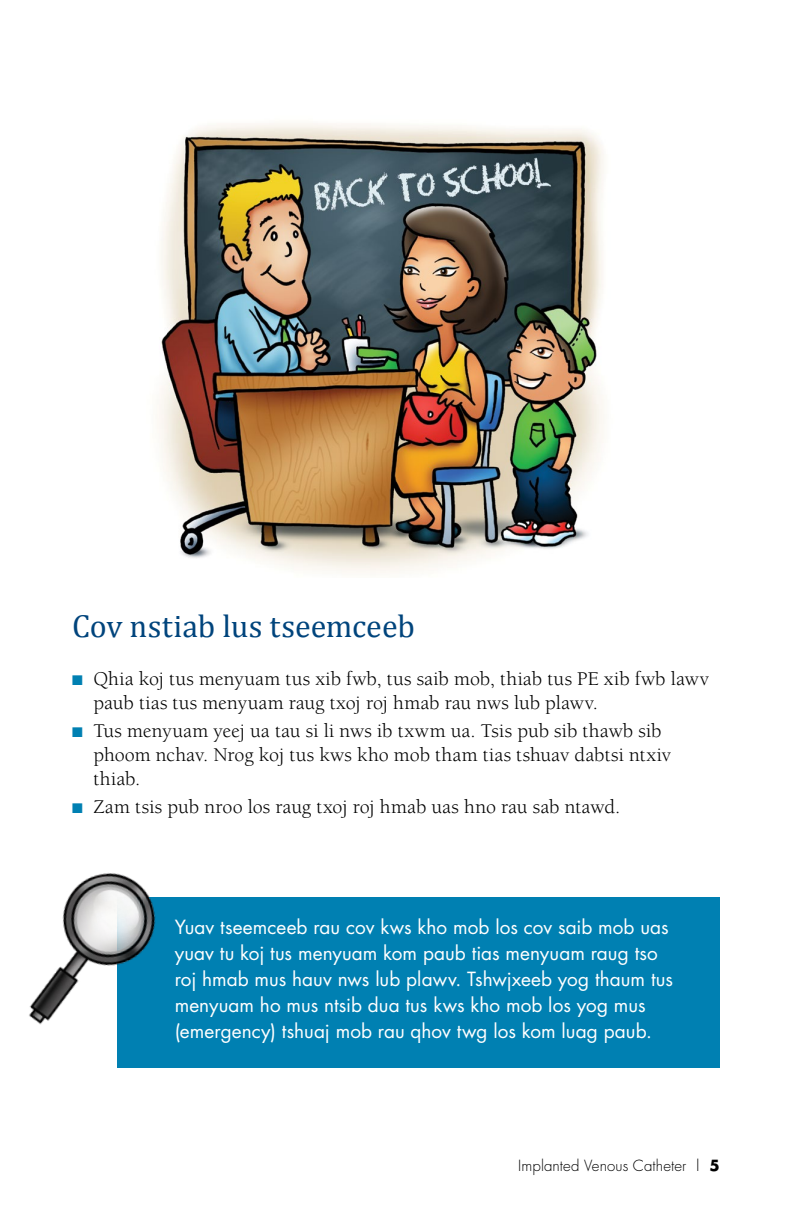
<style>
.page{position:relative;width:792px;height:1224px;background:#fff}
.page>*{position:absolute;margin:0;border:0;box-sizing:border-box;transform-origin:0 0}
.Front_Cover_Heading{font:32px "Cambria";color:#00447c}
.t1{font:20px/24px "Berkeley";letter-spacing:.01em;color:#000}
.Body_text{font:19px/26px "Futura";color:#fff}
.t2{font:300 15px "Futura";letter-spacing:.005em;color:#000}
.s1{color:#0080b2}
.s2{font-weight:700}
</style>
<div class="page">
<div style="left:117px;top:897px;width:603px;height:171px;background:#0080b2"></div>
<img style="left:157px;top:123px;width:447px;height:450px">
<img style="left:29px;top:873px;width:127px;height:152px">
<p class="Front_Cover_Heading" style="left:72px;top:607px;width:344px">Cov nstiab lus tseemceeb</p>
<p class="t1" style="left:94px;top:667px;width:617px;text-indent:-22px"><span class="s1">■</span> Qhia koj tus menyuam tus xib fwb, tus saib mob, thiab tus PE xib fwb lawv paub tias tus menyuam raug txoj roj hmab rau nws lub plawv.</p>
<p class="t1" style="left:94px;top:719px;width:579px;text-indent:-22px"><span class="s1">■</span> Tus menyuam yeej ua tau si li nws ib txwm ua. Tsis pub sib thawb sib phoom nchav. Nrog koj tus kws kho mob tham tias tshuav dabtsi ntxiv thiab.</p>
<p class="t1" style="left:72px;top:796px;width:550px"><span class="s1">■</span> Zam tsis pub nroo los raug txoj roj hmab uas hno rau sab ntawd.</p>
<p class="Body_text" style="left:175px;top:914px;width:500px">Yuav tseemceeb rau cov kws kho mob los cov saib mob uas yuav tu koj tus menyuam kom paub tias menyuam raug tso roj hmab mus hauv nws lub plawv. Tshwjxeeb yog thaum tus menyuam ho mus ntsib dua tus kws kho mob los yog mus (emergency) tshuaj mob rau qhov twg los kom luag paub.</p>
<p class="t2" style="left:518px;top:1156px;width:203px">Implanted Venous Catheter | <span class="s2">5</span></p>
</div>
